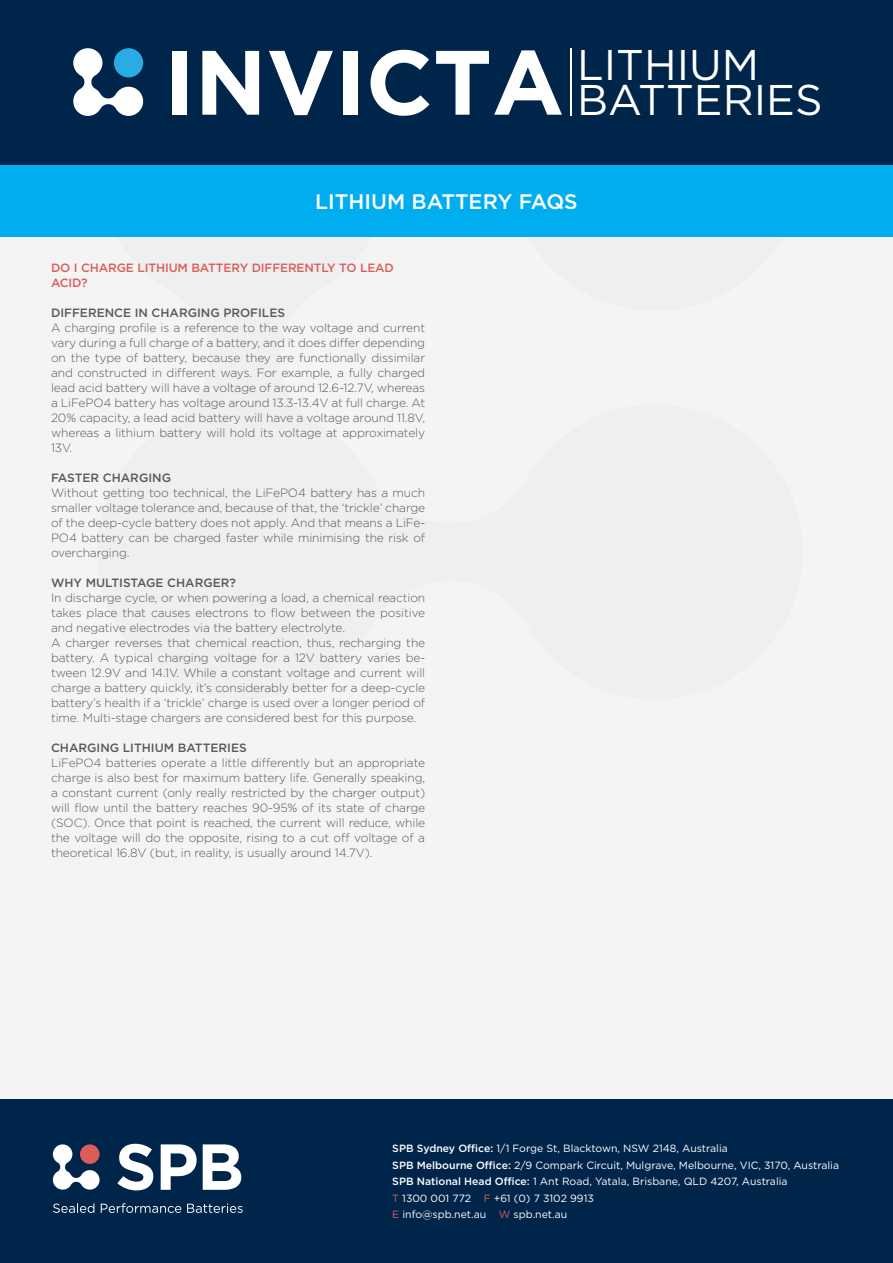
<style>
.page{position:relative;width:893px;height:1263px;background:#fff}
.page>*{position:absolute;margin:0;border:0;box-sizing:border-box;transform-origin:0 0}
.t1{font:42.9px/35.4px "Gotham";color:#fff}
.t2{font:500 21px "Gotham";color:#fff}
.Body{font:300 12px/15px "Gotham";letter-spacing:-.01em;color:#58595b;text-align:justify}
.Bold{font:500 12px "Gotham";color:#58595b}
.t3{font:500 12px/15px "Gotham";letter-spacing:-.01em;color:#dc5d58}
.t4{font:10.5px/16.5px "Gotham";color:#fff}
.s1{font-weight:700;font-size:91.2px}
.s2{font-weight:500}
.s3{color:#dc5d58}
</style>
<div class="page">
<div style="left:0;top:0;width:893px;height:1099px;background:#f4f4f5"></div>
<div style="left:0;top:1099px;width:893px;height:164px;background:#00254b"></div>
<svg style="left:117px;top:1144px;width:124px;height:46px"></svg>
<svg style="left:53px;top:1144px;width:47px;height:45px"></svg>
<svg style="left:53px;top:1203px;width:190px;height:10px"></svg>
<div style="left:0;top:164px;width:893px;height:72px;background:#00aeef"></div>
<div style="left:0;top:0;width:893px;height:164px;background:#00254b"></div>
<hr style="left:570px;top:49px;width:1px;height:67px;background:#fff">
<svg style="left:73px;top:48px;width:70px;height:68px"></svg>
<p class="t1" style="left:164px;top:46px;width:660px;text-indent:413px">LITHIUM<br><span class="s1">INVICTA</span> BATTERIES</p>
<p class="t2" style="left:315px;top:187px;width:264px">LITHIUM BATTERY FAQS</p>
<p class="t3" style="left:51px;top:260px;width:344px">DO I CHARGE LITHIUM BATTERY DIFFERENTLY TO LEAD<br>ACID?</p>
<p class="Bold" style="left:51px;top:305px;width:236px">DIFFERENCE IN CHARGING PROFILES</p>
<p class="Body" style="left:51px;top:320px;width:376px">A charging profile is a reference to the way voltage and current vary during a full charge of a battery, and it does differ depending on the type of battery, because they are functionally dissimilar and constructed in different ways. For example, a fully charged lead acid battery will have a voltage of around 12.6-12.7V, whereas a LiFePO4 battery has voltage around 13.3-13.4V at full charge. At 20% capacity, a lead acid battery will have a voltage around 11.8V, whereas a lithium battery will hold its voltage at approximately 13V.</p>
<p class="Bold" style="left:51px;top:470px;width:122px">FASTER CHARGING</p>
<p class="Body" style="left:51px;top:485px;width:376px">Without getting too technical, the LiFePO4 battery has a much smaller voltage tolerance and, because of that, the ‘trickle’ charge of the deep-cycle battery does not apply. And that means a LiFe-PO4 battery can be charged faster while minimising the risk of overcharging.</p>
<p class="Bold" style="left:51px;top:575px;width:186px">WHY MULTISTAGE CHARGER?</p>
<p class="Body" style="left:51px;top:590px;width:376px">In discharge cycle, or when powering a load, a chemical reaction takes place that causes electrons to flow between the positive and negative electrodes via the battery electrolyte.</p>
<p class="Body" style="left:51px;top:635px;width:376px">A charger reverses that chemical reaction, thus, recharging the battery. A typical charging voltage for a 12V battery varies be&shy;tween 12.9V and 14.1V. While a constant voltage and current will charge a battery quickly, it’s considerably better for a deep-cycle battery’s health if a ‘trickle’ charge is used over a longer period of time. Multi-stage chargers are considered best for this purpose.</p>
<p class="Bold" style="left:51px;top:740px;width:197px">CHARGING LITHIUM BATTERIES</p>
<p class="Body" style="left:51px;top:755px;width:376px">LiFePO4 batteries operate a little differently but an appropriate charge is also best for maximum battery life. Generally speaking, a constant current (only really restricted by the charger output) will flow until the battery reaches 90-95% of its state of charge (SOC). Once that point is reached, the current will reduce, while the voltage will do the opposite, rising to a cut off voltage of a theoretical 16.8V (but, in reality, is usually around 14.7V).</p>
<p class="t4" style="left:392px;top:1140px;width:448px"><span class="s2">SPB Sydney Office:</span> 1/1 Forge St, Blacktown, NSW 2148, Australia<br><span class="s2">SPB Melbourne Office:</span> 2/9 Compark Circuit, Mulgrave, Melbourne, VIC, 3170, Australia <span class="s2">SPB National Head Office:</span> 1 Ant Road, Yatala, Brisbane, QLD 4207, Australia<br><span class="s3">T</span> 1300 001 772 <span class="s3">F</span> +61 (0) 7 3102 9913<br><span class="s3">E</span> info@spb.net.au <span class="s3">W</span> spb.net.au</p>
</div>
